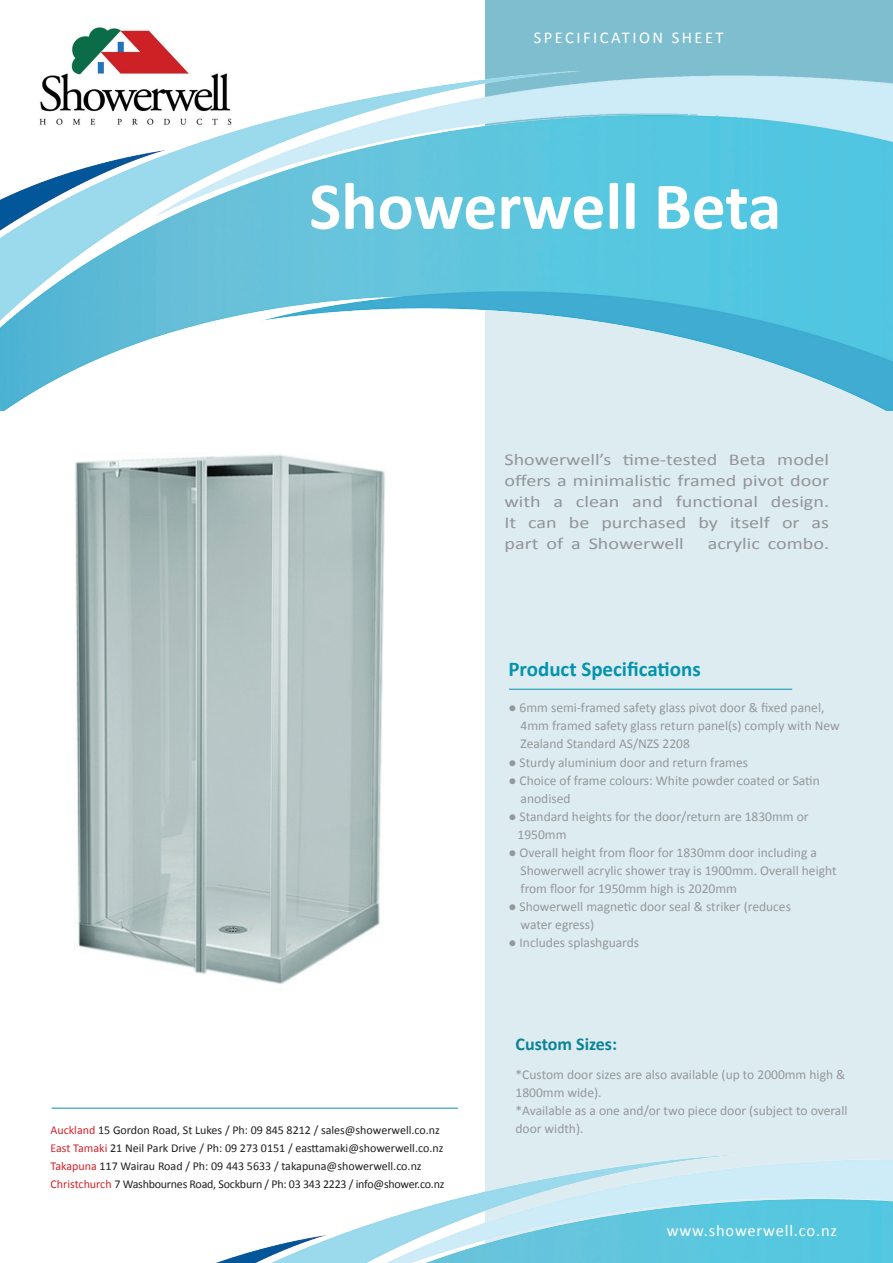
<style>
.page{position:relative;width:893px;height:1263px;background:#fff}
.page>*{position:absolute;margin:0;border:0;box-sizing:border-box;transform-origin:0 0}
.t1{font:700 67.5px "Calibri";color:#fff}
.t2{font:700 21px "Calibri";color:#0493ae}
.t3{font:700 18px "Calibri";color:#0a8498}
.t4{font:16.5px/21px "Calibri";color:#939598;text-align:justify;scale:1.22 1}
.t5{font:16.5px "Calibri";letter-spacing:.05em;color:#fff}
.t6{font:16.5px "Calibri";letter-spacing:.14em;color:#fff}
.t7{font:13.5px/18px "Calibri";color:#95979a}
.t8{font:12px "Calibri";color:#231f20}
.t9{font:12px "Calibri";letter-spacing:-.02em;color:#231f20}
.s1{color:#d1232a}
</style>
<div class="page">
<div style="left:485px;top:157px;width:408px;height:1105px;background:#ddecf1"></div>
<img style="left:216px;top:1155px;width:677px;height:108px">
<hr style="left:509px;top:689px;width:283px;height:1px;background:#0493ae">
<img style="left:71px;top:27px;width:111px;height:39px">
<hr style="left:52px;top:1108px;width:406px;height:1px;background:#0493ae">
<div style="left:485px;top:0;width:408px;height:149px;background:#7ebecf"></div>
<img style="left:0;top:66px;width:893px;height:344px">
<img style="left:75px;top:454px;width:310px;height:530px">
<p class="t6" style="left:534px;top:27px;width:191px">SPECIFICATION SHEET</p>
<p class="t1" style="left:309px;top:163px;width:474px">Showerwell Beta</p>
<p class="t4" style="left:504px;top:449px;width:268px">Showerwell’s time-tested Beta model offers a minimalistic framed pivot door with a clean and functional design.<br>It can be purchased by itself or as part of a Showerwell</p>
<p class="t4" style="left:708px;top:533px;width:101px">acrylic combo.</p>
<p class="t8" style="left:51px;top:1122px;width:391px"><span class="s1">Auckland</span> 15 Gordon Road, St Lukes / Ph: 09 845 8212 / sales@showerwell.co.nz</p>
<p class="t8" style="left:51px;top:1140px;width:394px"><span class="s1">East Tamaki</span> 21 Neil Park Drive / Ph: 09 273 0151 / easttamaki@showerwell.co.nz</p>
<p class="t8" style="left:51px;top:1158px;width:373px"><span class="s1">Takapuna</span> 117 Wairau Road / Ph: 09 443 5633 / takapuna@showerwell.co.nz</p>
<p class="t9" style="left:51px;top:1176px;width:395px"><span class="s1">Christchurch</span> 7 Washbournes Road, Sockburn / Ph: 03 343 2223 / info@shower.co.nz</p>
<p class="t2" style="left:508px;top:656px;width:194px">Product Specifications</p>
<p class="t7" style="left:521px;top:699px;width:321px;text-indent:-12px">● 6mm semi-framed safety glass pivot door &amp; fixed panel,<br>4mm framed safety glass return panel(s) comply with New<br>Zealand Standard AS/NZS 2208</p>
<p class="t7" style="left:508px;top:753px;width:241px">● Sturdy aluminium door and return frames</p>
<p class="t7" style="left:521px;top:771px;width:301px;text-indent:-12px">● Choice of frame colours: White powder coated or Satin anodised</p>
<p class="t7" style="left:517px;top:807px;width:293px;text-indent:-9px">● Standard heights for the door/return are 1830mm or<br>1950mm</p>
<p class="t7" style="left:521px;top:843px;width:318px;text-indent:-12px">● Overall height from floor for 1830mm door including a<br>Showerwell acrylic shower tray is 1900mm. Overall height from floor for 1950mm high is 2020mm</p>
<p class="t7" style="left:521px;top:897px;width:272px;text-indent:-12px">● Showerwell magnetic door seal &amp; striker (reduces water egress)</p>
<p class="t7" style="left:508px;top:933px;width:132px">● Includes splashguards</p>
<p class="t3" style="left:515px;top:1032px;width:103px">Custom Sizes:</p>
<p class="t7" style="left:515px;top:1065px;width:331px">*Custom door sizes are also available (up to 2000mm high &amp;<br>1800mm wide).</p>
<p class="t7" style="left:515px;top:1101px;width:333px">*Available as a one and/or two piece door (subject to overall door width).</p>
<p class="t5" style="left:667px;top:1220px;width:172px">www.showerwell.co.nz</p>
</div>
